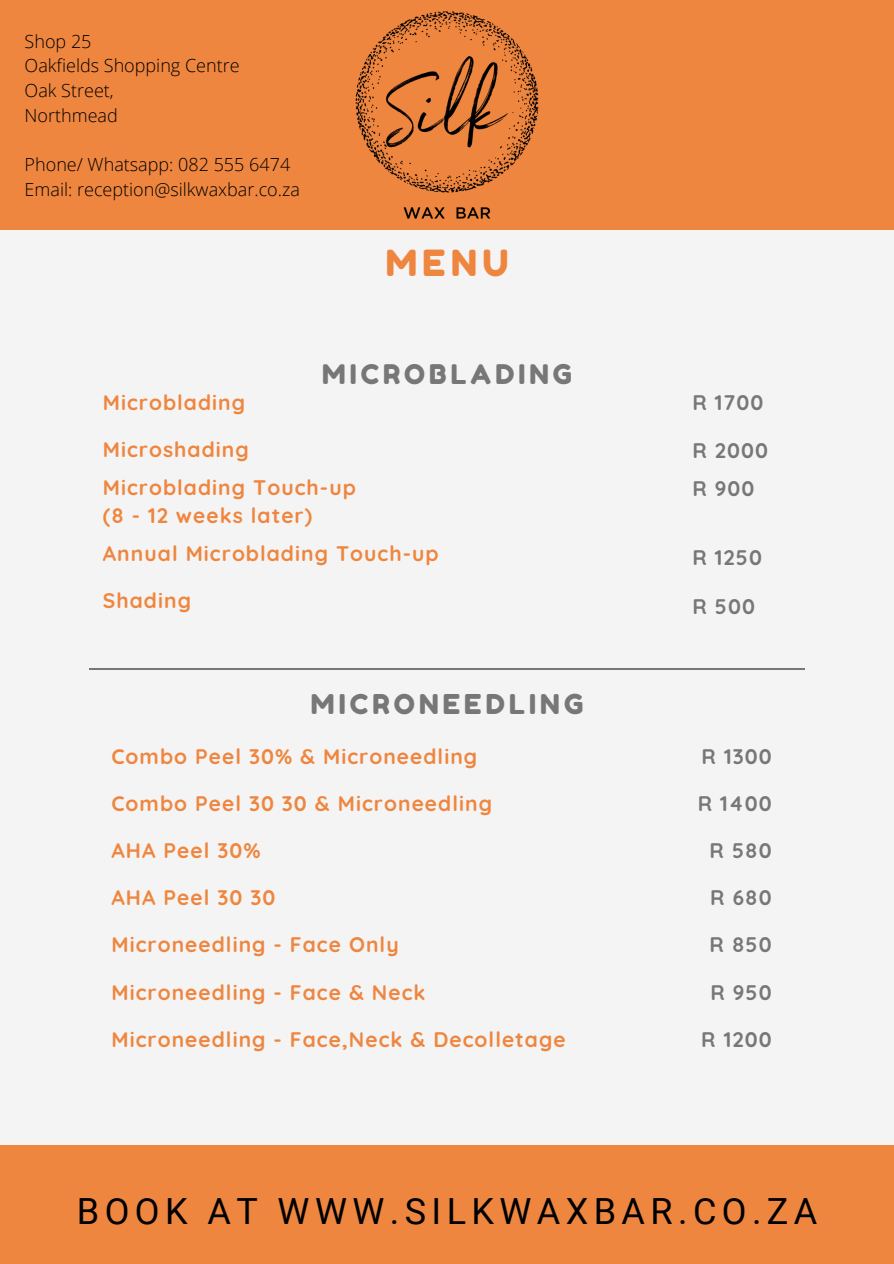
<style>
.page{position:relative;width:894px;height:1264px;background:#fff}
.page>*{position:absolute;margin:0;border:0;box-sizing:border-box;transform-origin:0 0}
.t1{font:36px "Roboto";letter-spacing:.15em;color:#000}
.t2{font:36px "Fredoka One";color:#ef863f}
.t3{font:27.3px "Fredoka One";letter-spacing:.15em;color:#777}
.t4{font:27px "Fredoka One";letter-spacing:.15em;color:#777}
.t5{font:700 21px/37.7px "Quicksand";letter-spacing:.05em;color:#ef863f}
.t6{font:700 21px/38.7px "Quicksand";letter-spacing:.05em;color:#777}
.t7{font:300 18px/24.8px "Open Sans";color:#000}
</style>
<div class="page">
<div style="left:0;top:0;width:893px;height:1263px;background:#ef863f"></div>
<div style="left:0;top:230px;width:893px;height:914px;background:#f4f4f4"></div>
<hr style="left:89px;top:668px;width:715px;height:1px;background:#777">
<img style="left:355px;top:11px;width:184px;height:208px">
<p class="t7" style="left:25px;top:28px;width:216px">Shop 25<br>Oakfields Shopping Centre<br>Oak Street,<br>Northmead</p>
<p class="t7" style="left:25px;top:152px;width:277px">Phone/ Whatsapp: 082 555 6474<br>Email: reception@silkwaxbar.co.za</p>
<h1 class="t2" style="left:386px;top:240px;width:124px">MENU</h1>
<p class="t4" style="left:322px;top:358px;width:251px">MICROBLADING</p>
<p class="t5" style="left:103px;top:383px;width:144px">Microblading</p>
<p class="t5" style="left:103px;top:430px;width:254px">Microshading<br>Microblading Touch-up</p>
<p class="t5" style="left:103px;top:496px;width:337px">(8 - 12 weeks later)<br>Annual Microblading Touch-up</p>
<p class="t5" style="left:103px;top:581px;width:90px">Shading</p>
<h2 class="t3" style="left:311px;top:687px;width:274px">MICRONEEDLING</h2>
<p class="t5" style="left:111px;top:737px;width:367px">Combo Peel 30% &amp; Microneedling</p>
<p class="t5" style="left:111px;top:784px;width:382px">Combo Peel 30 30 &amp; Microneedling</p>
<p class="t5" style="left:111px;top:831px;width:151px">AHA Peel 30%</p>
<p class="t5" style="left:111px;top:878px;width:165px">AHA Peel 30 30</p>
<p class="t5" style="left:111px;top:925px;width:289px">Microneedling - Face Only</p>
<p class="t5" style="left:111px;top:972px;width:315px">Microneedling - Face &amp; Neck</p>
<p class="t5" style="left:111px;top:1019px;width:455px">Microneedling - Face,Neck &amp; Decolletage</p>
<p class="t6" style="left:692px;top:383px;width:72px">R 1700</p>
<p class="t6" style="left:692px;top:430px;width:77px">R 2000<br>R 900</p>
<p class="t6" style="left:692px;top:537px;width:71px">R 1250</p>
<p class="t6" style="left:692px;top:587px;width:64px">R 500</p>
<p class="t6" style="left:701px;top:736px;width:71px">R 1300</p>
<p class="t6" style="left:697px;top:783px;width:75px">R 1400</p>
<p class="t6" style="left:709px;top:831px;width:63px">R 580</p>
<p class="t6" style="left:710px;top:878px;width:63px">R 680</p>
<p class="t6" style="left:709px;top:925px;width:63px">R 850</p>
<p class="t6" style="left:710px;top:972px;width:63px">R 950</p>
<p class="t6" style="left:701px;top:1019px;width:72px">R 1200</p>
<h1 class="t1" style="left:77px;top:1190px;width:741px">BOOK AT WWW.SILKWAXBAR.CO.ZA</h1>
</div>
